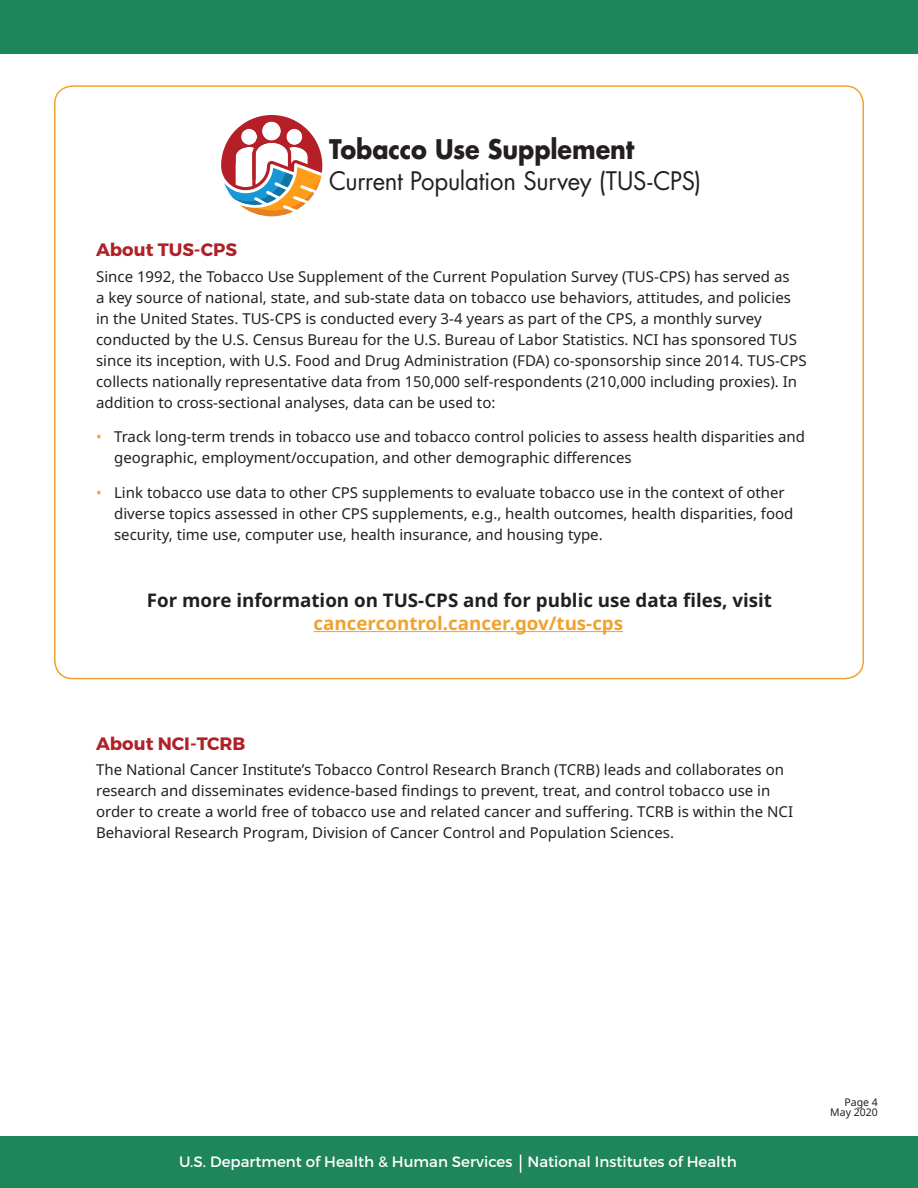
<style>
.page{position:relative;width:918px;height:1188px;background:#fff}
.page>*{position:absolute;margin:0;border:0;box-sizing:border-box;transform-origin:0 0}
.t1{font:700 26.25px "Futura";letter-spacing:-.005em;color:#231f20;scale:.91 1}
.t2{font:24.9px "Futura";letter-spacing:-.01em;color:#231f20;scale:.96 1}
.t3{font:700 18.75px "Noto Sans";color:#231f20}
.t4{font:700 18.75px "Noto Sans";color:#f1a22d}
.t5{font:700 18px "Montserrat";color:#b12028}
.t6{font:15px/21px "Noto Sans";color:#231f20}
.t7{font:15px "Montserrat";color:#fff}
.t8{font:10.5px "Noto Sans";color:#231f20}
.s1{color:#f1a22d}
</style>
<div class="page">
<div style="left:0;top:0;width:918px;height:54px;background:#1f855b"></div>
<div style="left:0;top:1136px;width:918px;height:52px;background:#1f855b"></div>
<svg style="left:520px;top:1155px;width:1px;height:18px"></svg>
<hr style="left:314px;top:631px;width:309px;height:1px;background:#f1a22d">
<svg style="left:221px;top:115px;width:101px;height:101px"></svg>
<p class="t1" style="left:329px;top:131px;width:337px">Tobacco Use Supplement</p>
<p class="t2" style="left:329px;top:164px;width:389px">Current Population Survey (TUS-CPS)</p>
<h1 class="t5" style="left:96px;top:239px;width:142px">About TUS-CPS</h1>
<p class="t6" style="left:96px;top:266px;width:712px">Since 1992, the Tobacco Use Supplement of the Current Population Survey (TUS-CPS) has served as<br>a key source of national, state, and sub-state data on tobacco use behaviors, attitudes, and policies in the United States. TUS-CPS is conducted every 3-4 years as part of the CPS, a monthly survey conducted by the U.S. Census Bureau for the U.S. Bureau of Labor Statistics. NCI has sponsored TUS since its inception, with U.S. Food and Drug Administration (FDA) co-sponsorship since 2014. TUS-CPS collects nationally representative data from 150,000 self-respondents (210,000 including proxies). In addition to cross-sectional analyses, data can be used to:</p>
<p class="t6" style="left:114px;top:427px;width:692px;text-indent:-18px"><span class="s1">•</span> Track long-term trends in tobacco use and tobacco control policies to assess health disparities and geographic, employment/occupation, and other demographic differences</p>
<p class="t6" style="left:114px;top:482px;width:681px;text-indent:-18px"><span class="s1">•</span> Link tobacco use data to other CPS supplements to evaluate tobacco use in the context of other diverse topics assessed in other CPS supplements, e.g., health outcomes, health disparities, food security, time use, computer use, health insurance, and housing type.</p>
<p class="t3" style="left:147px;top:587px;width:626px">For more information on TUS-CPS and for public use data files, visit</p>
<p class="t4" style="left:314px;top:610px;width:311px">cancercontrol.cancer.gov/tus-cps</p>
<h1 class="t5" style="left:96px;top:732px;width:151px">About NCI-TCRB</h1>
<p class="t6" style="left:96px;top:760px;width:699px">The National Cancer Institute’s Tobacco Control Research Branch (TCRB) leads and collaborates on research and disseminates evidence-based findings to prevent, treat, and control tobacco use in order to create a world free of tobacco use and related cancer and suffering. TCRB is within the NCI Behavioral Research Program, Division of Cancer Control and Population Sciences.</p>
<p class="t7" style="left:179px;top:1152px;width:559px">U.S. Department of Health &amp; Human Services National Institutes of Health</p>
<p class="t8" style="left:844px;top:1095px;width:35px">Page 4</p>
<p class="t8" style="left:830px;top:1105px;width:49px">May 2020</p>
</div>
